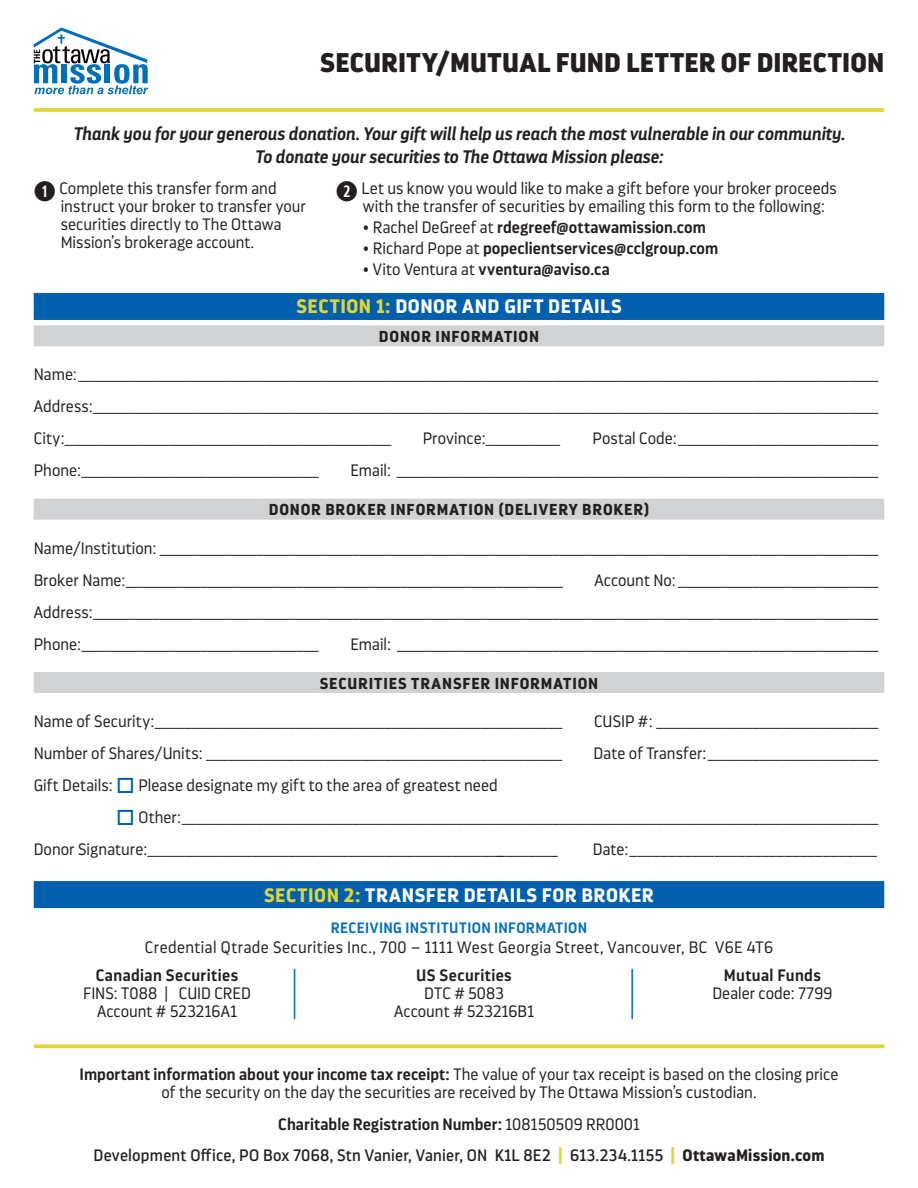
<style>
.page{position:relative;width:918px;height:1188px;background:#fff}
.page>*{position:absolute;margin:0;border:0;box-sizing:border-box;transform-origin:0 0}
.t1{font:900 27px "Darwin Pro";letter-spacing:.01em;color:#231f20}
.t2{font:700 19.5px "Darwin Pro";letter-spacing:.03em;color:#fff}
.thank_you{font:italic 600 18px/22.5px "Darwin Pro";color:#231f20;text-align:center}
.info{font:300 16.5px "Darwin Pro";letter-spacing:.005em;color:#231f20}
.body{font:300 16.5px/18px "Darwin Pro";letter-spacing:.01em;color:#231f20;text-align:center}
.body_-_numbered_list{font:300 16.5px/18px "Darwin Pro";letter-spacing:.005em;color:#231f20}
.body_-_numbered_list-2{font:600 16.5px "Darwin Pro";letter-spacing:.01em;color:#231f20}
.body-2{font:16.5px "Darwin Pro";letter-spacing:.015em;color:#231f20}
.body_-_centered{font:300 16.5px "Darwin Pro";letter-spacing:.005em;color:#231f20}
.body-3{font:600 16.5px "Darwin Pro";letter-spacing:.005em;color:#231f20}
.h2_-_after_h1{font:700 15.9px "Darwin Pro";letter-spacing:.05em;color:#231f20}
.t3{font:600 15px "Darwin Pro";letter-spacing:.025em;color:#006fba}
.s1{font-family:"Combi Numerals Ltd";font-weight:400;font-size:27px}
.s2{font-weight:300}
.s3{color:#e0d534}
.s4{color:#0160ad}
.s5{font-weight:600}
.s6{font-weight:700;font-size:18px;color:#dcd334}
.s7{font-weight:700}
</style>
<div class="page">
<div style="left:34px;top:293px;width:850px;height:27px;background:#0160ad"></div>
<div style="left:34px;top:325px;width:850px;height:21px;background:#d1d2d4"></div>
<div style="left:34px;top:499px;width:850px;height:21px;background:#d1d2d4"></div>
<div style="left:34px;top:672px;width:850px;height:21px;background:#d1d2d4"></div>
<div style="left:34px;top:881px;width:850px;height:27px;background:#0160ad"></div>
<hr style="left:294px;top:969px;width:1px;height:50px;background:#006fba">
<hr style="left:631px;top:969px;width:2px;height:50px;background:#006fba">
<svg style="left:34px;top:28px;width:114px;height:66px"></svg>
<svg style="left:34px;top:108px;width:850px;height:4px;background:#e1d740"></svg>
<svg style="left:34px;top:1044px;width:850px;height:4px;background:#e3d949"></svg>
<p class="t1" style="left:320px;top:43px;width:565px">SECURITY/MUTUAL FUND LETTER OF DIRECTION</p>
<p class="thank_you" style="left:73px;top:122px;width:773px">Thank you for your generous donation. Your gift will help us reach the most vulnerable in our community.<br>To donate your securities to The Ottawa Mission please:</p>
<p class="body_-_numbered_list" style="left:61px;top:179px;width:247px;text-indent:-27px"><span class="s1">➊</span> Complete this transfer form and instruct your broker to transfer your securities directly to The Ottawa Mission’s brokerage account.</p>
<p class="body_-_numbered_list" style="left:363px;top:179px;width:475px;text-indent:-27px"><span class="s1">➋</span> Let us know you would like to make a gift before your broker proceeds with the transfer of securities by emailing this form to the following:</p>
<p class="body_-_numbered_list-2" style="left:363px;top:216px;width:345px"><span class="s2">• Rachel DeGreef at</span> rdegreef@ottawamission.com</p>
<p class="body_-_numbered_list-2" style="left:363px;top:237px;width:357px"><span class="s2">• Richard Pope at</span> popeclientservices@cclgroup.com</p>
<p class="body_-_numbered_list-2" style="left:363px;top:258px;width:249px"><span class="s2">• Vito Ventura at</span> vventura@aviso.ca</p>
<p class="t2" style="left:296px;top:293px;width:327px"><span class="s3">SECTION 1:</span> DONOR AND GIFT DETAILS</p>
<p class="h2_-_after_h1" style="left:379px;top:325px;width:162px">DONOR INFORMATION</p>
<p class="info" style="left:34px;top:364px;width:846px">Name:____________________________________________________________________________________________________________</p>
<p class="info" style="left:34px;top:396px;width:846px">Address:__________________________________________________________________________________________________________</p>
<p class="info" style="left:34px;top:428px;width:359px">City:____________________________________________</p>
<p class="info" style="left:423px;top:428px;width:139px">Province:__________</p>
<p class="info" style="left:593px;top:428px;width:288px">Postal Code:___________________________</p>
<p class="info" style="left:34px;top:460px;width:287px">Phone:________________________________</p>
<p class="info" style="left:350px;top:460px;width:530px">Email: _________________________________________________________________</p>
<p class="h2_-_after_h1" style="left:269px;top:499px;width:382px">DONOR BROKER INFORMATION (DELIVERY BROKER)</p>
<p class="info" style="left:34px;top:537px;width:846px">Name/Institution: _________________________________________________________________________________________________</p>
<p class="info" style="left:34px;top:569px;width:531px">Broker Name:___________________________________________________________</p>
<p class="info" style="left:594px;top:569px;width:286px">Account No: ___________________________</p>
<p class="info" style="left:34px;top:601px;width:846px">Address:__________________________________________________________________________________________________________</p>
<p class="info" style="left:34px;top:633px;width:287px">Phone:________________________________</p>
<p class="info" style="left:350px;top:633px;width:530px">Email: _________________________________________________________________</p>
<p class="h2_-_after_h1" style="left:320px;top:672px;width:280px">SECURITIES TRANSFER INFORMATION</p>
<p class="info" style="left:34px;top:711px;width:530px">Name of Security:_______________________________________________________</p>
<p class="info" style="left:594px;top:711px;width:286px">CUSIP #: ______________________________</p>
<p class="info" style="left:34px;top:743px;width:530px">Number of Shares/Units: ________________________________________________</p>
<p class="info" style="left:594px;top:743px;width:287px">Date of Transfer:_______________________</p>
<p class="info" style="left:34px;top:775px;width:465px">Gift Details: <span class="s4">□</span> Please designate my gift to the area of greatest need</p>
<p class="info" style="left:116px;top:807px;width:764px"><span class="s4">□</span> Other:______________________________________________________________________________________________</p>
<p class="info" style="left:34px;top:839px;width:526px">Donor Signature:________________________________________________________</p>
<p class="info" style="left:593px;top:839px;width:286px">Date:________________________________</p>
<p class="t2" style="left:264px;top:881px;width:391px"><span class="s3">SECTION 2:</span> TRANSFER DETAILS FOR BROKER</p>
<p class="t3" style="left:331px;top:918px;width:258px">RECEIVING INSTITUTION INFORMATION</p>
<p class="body" style="left:145px;top:938px;width:630px">Credential Qtrade Securities Inc., 700 – 1111 West Georgia Street, Vancouver, BC V6E 4T6</p>
<p class="body_-_numbered_list-2" style="left:96px;top:964px;width:144px">Canadian Securities</p>
<p class="body_-_centered" style="left:83px;top:983px;width:169px">FINS: T088 | CUID CRED</p>
<p class="body_-_centered" style="left:97px;top:1001px;width:142px">Account # 523216A1</p>
<p class="body_-_numbered_list-2" style="left:724px;top:964px;width:99px">Mutual Funds</p>
<p class="body_-_centered" style="left:712px;top:983px;width:122px">Dealer code: 7799</p>
<p class="body_-_numbered_list-2" style="left:416px;top:964px;width:97px">US Securities</p>
<p class="body_-_centered" style="left:424px;top:983px;width:81px">DTC # 5083</p>
<p class="body_-_centered" style="left:394px;top:1001px;width:141px">Account # 523216B1</p>
<p class="body" style="left:80px;top:1065px;width:760px"><span class="s5">Important information about your income tax receipt:</span> The value of your tax receipt is based on the closing price of the security on the day the securities are received by The Ottawa Mission’s custodian.</p>
<p class="body-3" style="left:278px;top:1112px;width:363px">Charitable Registration Number: <span class="s2">108150509 RR0001</span></p>
<p class="body-2" style="left:94px;top:1144px;width:732px">Development Office, PO Box 7068, Stn Vanier, Vanier, ON K1L 8E2 <span class="s6">|</span> 613.234.1155 <span class="s6">|</span> <span class="s7">OttawaMission.com</span></p>
</div>
